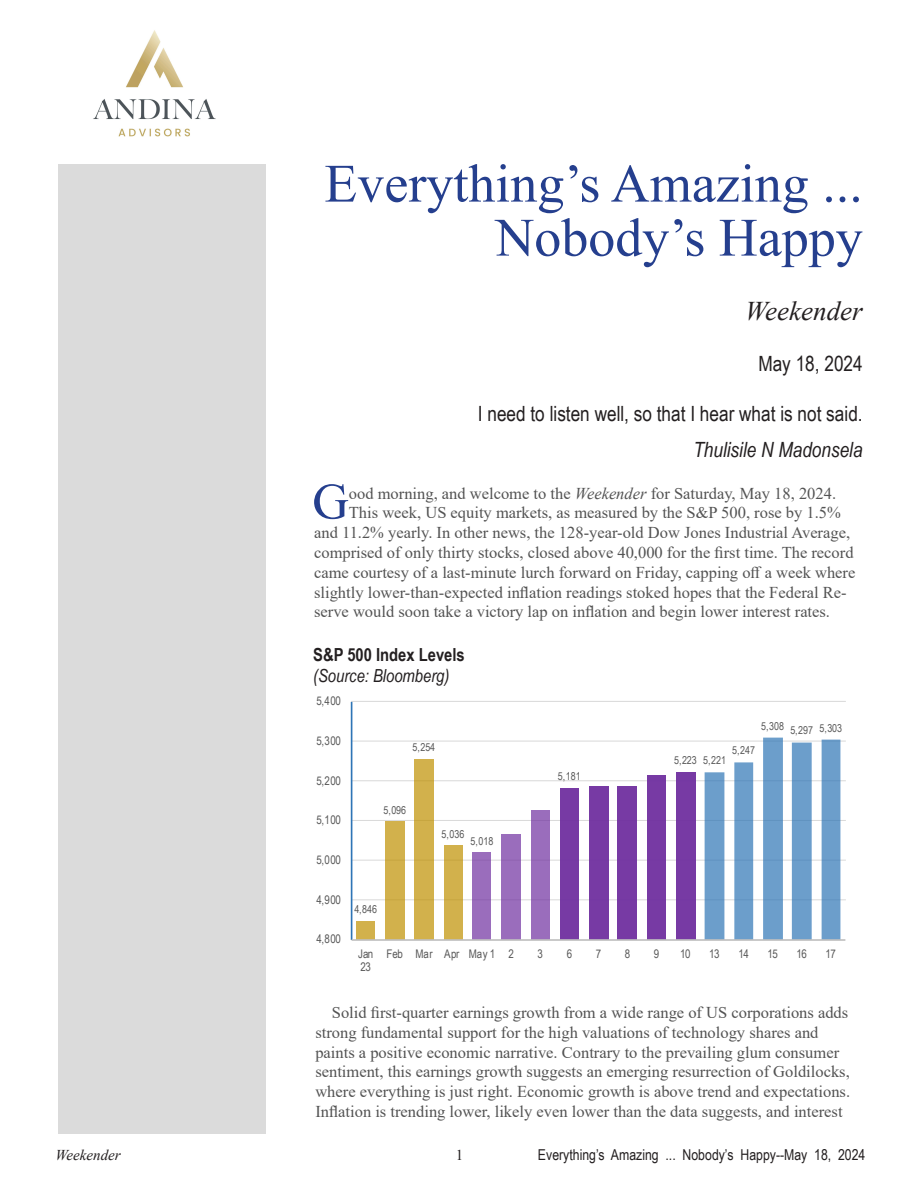
<style>
.page{position:relative;width:918px;height:1188px;background:#fff}
.page>*{position:absolute;margin:0;border:0;box-sizing:border-box;transform-origin:0 0}
.t1{font:54px/54px "Times New Roman";color:#253f8e;text-align:right}
.t2{font:50.55px "Times New Roman";color:#253f8e}
.t3{font:italic 27px "Times New Roman";color:#231f20}
.t4{font:21px "Arial Narrow";color:#231f20}
.t5{font:italic 21px "Arial Narrow";color:#231f20}
.t6{font:italic 18px "Arial Narrow";color:#231f20}
.t7{font:700 18px "Arial Narrow";color:#231f20}
.t8{font:16.5px/19.8px "Times New Roman";color:#535353}
.t9{font:15px "Arial Narrow";color:#231f20}
.t10{font:italic 15px "Times New Roman";color:#231f20}
.t11{font:15px "Times New Roman";color:#231f20}
.t12{font:11.85px/13.6px "Arial Narrow";letter-spacing:-.04em;color:#595959}
.t13{font:11.85px "Arial Narrow";letter-spacing:-.01em;color:#595959}
.t14{font:10.95px "Arial Narrow";color:#595959}
.s1{font-style:italic}
</style>
<div class="page">
<hr style="left:351px;top:899px;width:495px;height:1px;background:#d9d9d9">
<hr style="left:351px;top:860px;width:495px;height:1px;background:#d9d9d9">
<hr style="left:351px;top:820px;width:495px;height:1px;background:#d9d9d9">
<hr style="left:351px;top:780px;width:495px;height:1px;background:#d9d9d9">
<hr style="left:351px;top:741px;width:495px;height:1px;background:#d9d9d9">
<hr style="left:351px;top:701px;width:495px;height:1px;background:#d9d9d9">
<div style="left:357px;top:921px;width:18px;height:19px;background:#d2b14c"></div>
<div style="left:385px;top:822px;width:20px;height:118px;background:#d2b14c"></div>
<div style="left:414px;top:759px;width:20px;height:181px;background:#d2b14c"></div>
<div style="left:444px;top:846px;width:19px;height:94px;background:#d2b14c"></div>
<div style="left:473px;top:853px;width:18px;height:87px;background:#9a6dbc"></div>
<div style="left:501px;top:835px;width:20px;height:105px;background:#9a6dbc"></div>
<div style="left:531px;top:810px;width:19px;height:130px;background:#9a6dbc"></div>
<div style="left:560px;top:788px;width:19px;height:152px;background:#773aa4"></div>
<div style="left:589px;top:786px;width:19px;height:154px;background:#773aa4"></div>
<div style="left:617px;top:786px;width:20px;height:154px;background:#773aa4"></div>
<div style="left:647px;top:775px;width:19px;height:165px;background:#773aa4"></div>
<div style="left:676px;top:772px;width:20px;height:168px;background:#773aa4"></div>
<svg style="left:705px;top:738px;width:135px;height:201px"></svg>
<hr style="left:351px;top:702px;width:1px;height:238px;background:#2e75b6">
<hr style="left:352px;top:939px;width:493px;height:2px;background:#bfbfbf">
<div style="left:58px;top:164px;width:208px;height:970px;background:#dbdbdb"></div>
<img style="left:93px;top:30px;width:123px;height:107px">
<p class="t1" style="left:324px;top:155px;width:540px">Everything’s Amazing ...<br>Nobody’s Happy</p>
<p class="t3" style="left:745px;top:293px;width:119px">Weekender</p>
<p class="t4" style="left:758px;top:348px;width:106px">May 18, 2024</p>
<p class="t4" style="left:478px;top:398px;width:386px">I need to listen well, so that I hear what is not said.</p>
<p class="t5" style="left:693px;top:435px;width:171px">Thulisile N Madonsela</p>
<p class="t2" style="left:312px;top:466px;width:38px">G</p>
<p class="t8" style="left:349px;top:483px;width:489px">ood morning, and welcome to the <span class="s1">Weekender</span> for Saturday, May 18, 2024.</p>
<p class="t8" style="left:349px;top:502px;width:494px">This week, US equity markets, as measured by the S&amp;P 500, rose by 1.5%</p>
<p class="t8" style="left:314px;top:522px;width:538px">and 11.2% yearly. In other news, the 128-year-old Dow Jones Industrial Average,</p>
<p class="t8" style="left:314px;top:542px;width:541px">comprised of only thirty stocks, closed above 40,000 for the first time. The record</p>
<p class="t8" style="left:314px;top:562px;width:543px">came courtesy of a last-minute lurch forward on Friday, capping off a week where</p>
<p class="t8" style="left:314px;top:582px;width:534px">slightly lower-than-expected inflation readings stoked hopes that the Federal Re-</p>
<p class="t8" style="left:314px;top:601px;width:518px">serve would soon take a victory lap on inflation and begin lower interest rates.</p>
<p class="t7" style="left:313px;top:641px;width:153px">S&amp;P 500 Index Levels</p>
<p class="t6" style="left:313px;top:663px;width:138px">(Source: Bloomberg)</p>
<p class="t12" style="left:317px;top:694px;width:26px">5,400</p>
<p class="t12" style="left:317px;top:734px;width:26px">5,300</p>
<p class="t12" style="left:317px;top:773px;width:26px">5,200</p>
<p class="t12" style="left:317px;top:813px;width:26px">5,100</p>
<p class="t12" style="left:317px;top:853px;width:26px">5,000</p>
<p class="t12" style="left:317px;top:892px;width:26px">4,900</p>
<p class="t12" style="left:317px;top:932px;width:26px">4,800</p>
<p class="t14" style="left:412px;top:739px;width:24px">5,254</p>
<p class="t14" style="left:383px;top:802px;width:24px">5,096</p>
<p class="t14" style="left:354px;top:901px;width:24px">4,846</p>
<p class="t14" style="left:442px;top:826px;width:24px">5,036</p>
<p class="t14" style="left:471px;top:833px;width:24px">5,018</p>
<p class="t14" style="left:558px;top:768px;width:24px">5,181</p>
<p class="t14" style="left:674px;top:752px;width:53px">5,223 5,221</p>
<p class="t14" style="left:761px;top:720px;width:82px">5,308 5,297 5,303</p>
<p class="t14" style="left:732px;top:742px;width:24px">5,247</p>
<p class="t12" style="left:358px;top:946px;width:17px">Jan<br>23</p>
<p class="t13" style="left:387px;top:945px;width:129px">Feb Mar Apr May 1 2</p>
<p class="t12" style="left:538px;top:946px;width:7px">3</p>
<p class="t12" style="left:567px;top:946px;width:7px">6</p>
<p class="t12" style="left:596px;top:946px;width:7px">7</p>
<p class="t12" style="left:625px;top:946px;width:7px">8</p>
<p class="t12" style="left:654px;top:946px;width:7px">9</p>
<p class="t12" style="left:680px;top:946px;width:12px">10</p>
<p class="t12" style="left:709px;top:946px;width:12px">13</p>
<p class="t12" style="left:738px;top:946px;width:12px">14</p>
<p class="t12" style="left:767px;top:946px;width:12px">15</p>
<p class="t12" style="left:797px;top:946px;width:12px">16</p>
<p class="t12" style="left:826px;top:946px;width:12px">17</p>
<p class="t8" style="left:315px;top:1002px;width:536px;text-indent:16px">Solid first-quarter earnings growth from a wide range of US corporations adds strong fundamental support for the high valuations of technology shares and paints a positive economic narrative. Contrary to the prevailing glum consumer sentiment, this earnings growth suggests an emerging resurrection of Goldilocks, where everything is just right. Economic growth is above trend and expectations.<br>Inflation is trending lower, likely even lower than the data suggests, and interest</p>
<p class="t10" style="left:56px;top:1145px;width:67px">Weekender</p>
<p class="t11" style="left:456px;top:1144px;width:9px">1</p>
<p class="t9" style="left:538px;top:1144px;width:329px">Everything’s Amazing ... Nobody’s Happy--May 18, 2024</p>
</div>
